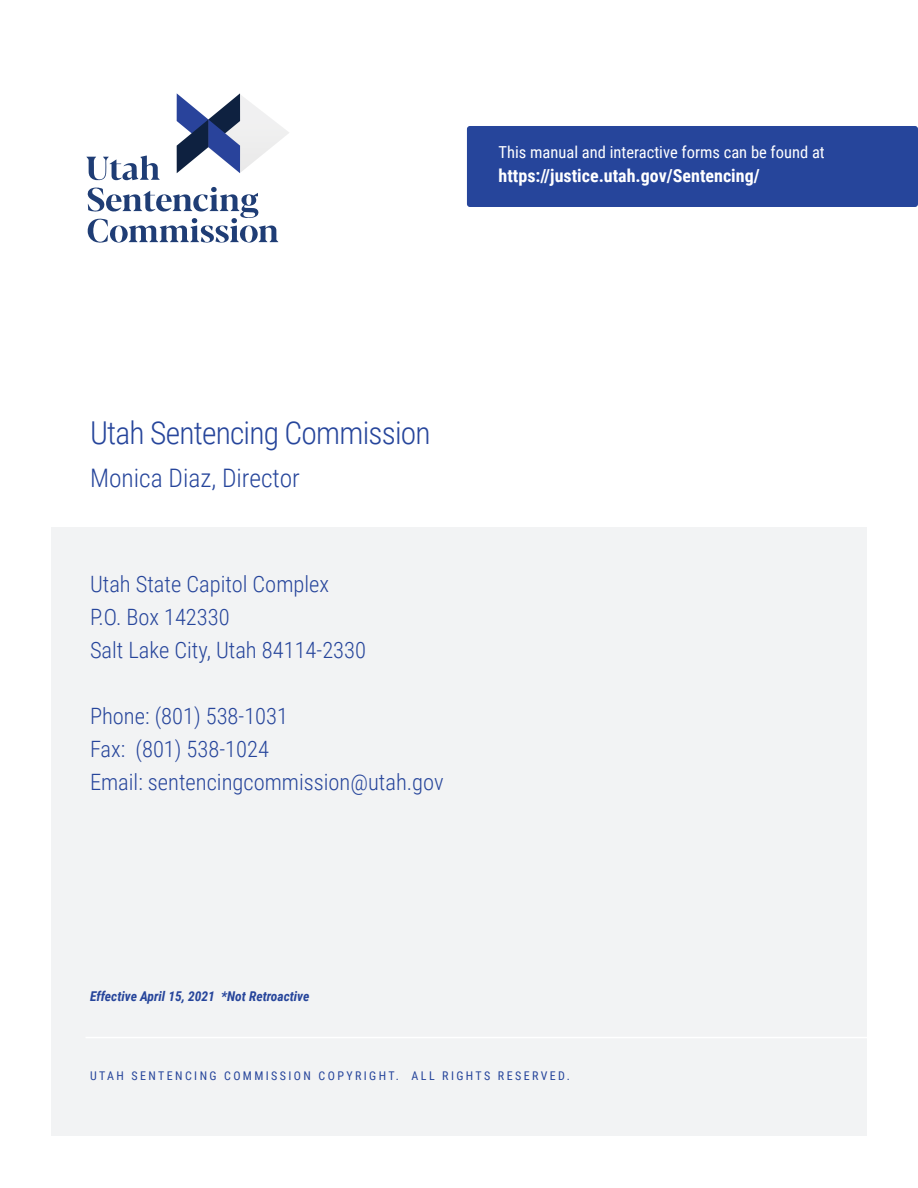
<style>
.page{position:relative;width:918px;height:1188px;background:#fff}
.page>*{position:absolute;margin:0;border:0;box-sizing:border-box;transform-origin:0 0}
.t1{font:300 31.5px "Roboto Condensed";letter-spacing:-.025em;color:#26459b}
.t2{font:300 25.5px "Roboto Condensed";color:#26459b}
.t3{font:300 22.5px "Roboto Condensed";color:#26459b}
.t4{font:700 18px "Roboto Condensed";color:#fff}
.t5{font:16.5px "Roboto Condensed";color:#fff}
.t6{font:italic 700 13.5px "Roboto Condensed";color:#26459b}
.t7{font:12px "Roboto Condensed";letter-spacing:.2em;color:#26459b}
</style>
<div class="page">
<div style="left:51px;top:527px;width:816px;height:609px;background:#f2f3f4"></div>
<div style="left:467px;top:126px;width:451px;height:81px;background:#26459b;border-radius:3px"></div>
<hr style="left:86px;top:1037px;width:792px;height:1px;background:#fff">
<svg style="left:177px;top:93px;width:112px;height:80px"></svg>
<svg style="left:86px;top:155px;width:74px;height:26px"></svg>
<svg style="left:87px;top:187px;width:191px;height:56px"></svg>
<p class="t5" style="left:499px;top:141px;width:328px">This manual and interactive forms can be found at</p>
<p class="t4" style="left:499px;top:163px;width:263px">https://justice.utah.gov/Sentencing/</p>
<p class="t1" style="left:90px;top:410px;width:342px">Utah Sentencing Commission</p>
<p class="t2" style="left:90px;top:460px;width:211px">Monica Diaz, Director</p>
<p class="t3" style="left:90px;top:569px;width:241px">Utah State Capitol Complex</p>
<p class="t3" style="left:90px;top:602px;width:141px">P.O. Box 142330</p>
<p class="t3" style="left:90px;top:635px;width:278px">Salt Lake City, Utah 84114-2330</p>
<p class="t3" style="left:90px;top:701px;width:200px">Phone: (801) 538-1031</p>
<p class="t3" style="left:90px;top:734px;width:181px">Fax: (801) 538-1024</p>
<p class="t3" style="left:90px;top:767px;width:355px">Email: sentencingcommission@utah.gov</p>
<p class="t6" style="left:90px;top:987px;width:221px">Effective April 15, 2021 *Not Retroactive</p>
<p class="t7" style="left:90px;top:1068px;width:482px">UTAH SENTENCING COMMISSION COPYRIGHT. ALL RIGHTS RESERVED.</p>
</div>
